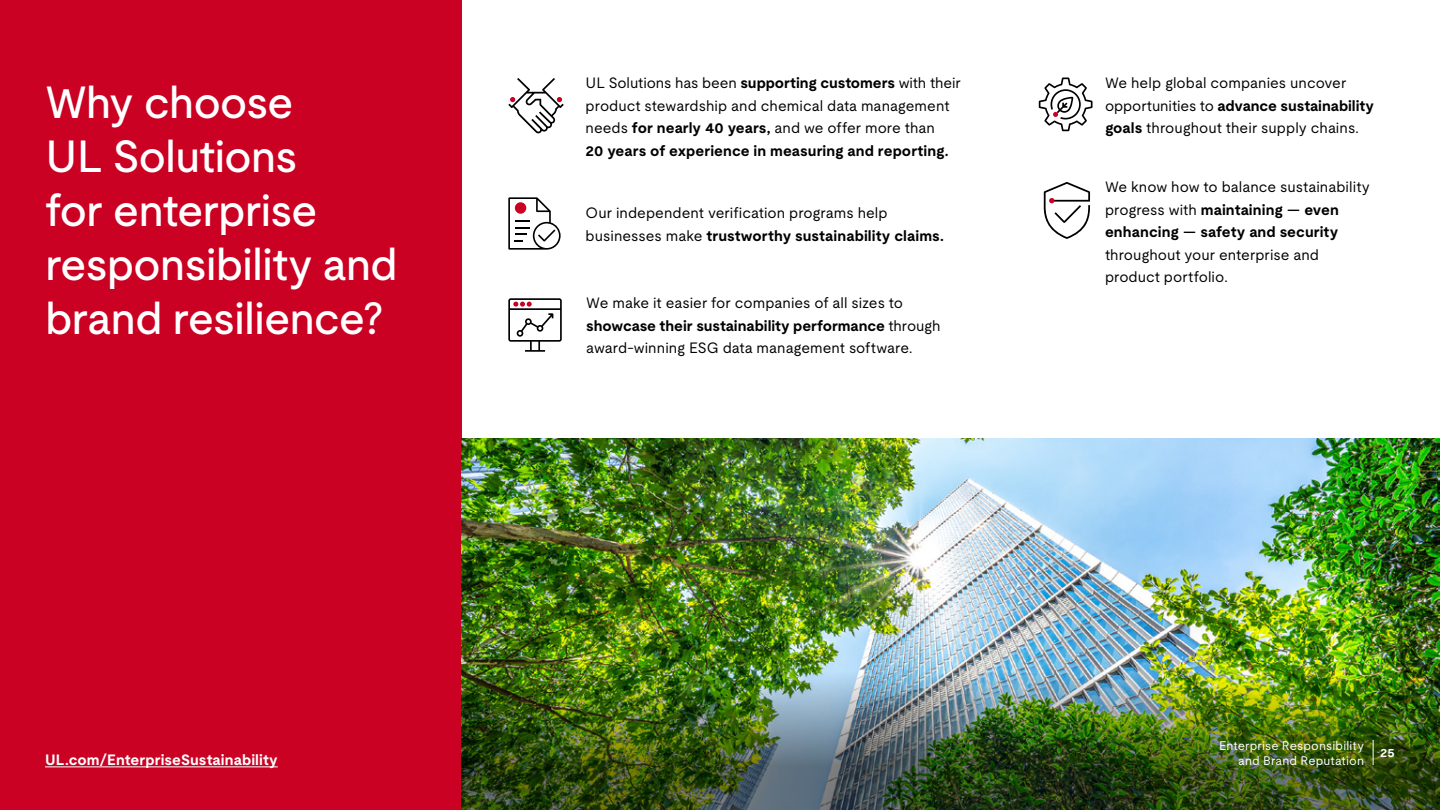
<style>
.page{position:relative;width:1440px;height:810px;background:#fff}
.page>*{position:absolute;margin:0;border:0;box-sizing:border-box;transform-origin:0 0}
.t1{font:500 45px/54px "UL Moderat";letter-spacing:-.025em;color:#fff}
.t2{font:15px/22.5px "UL Moderat";color:#000}
.t3{font:700 15px "UL Moderat";letter-spacing:.005em;color:#fff}
.t4{font:12.5px/15px "UL Moderat";letter-spacing:.01em;color:#fff;text-align:right}
.t5{font:700 12.5px "UL Moderat";color:#fff}
.s1{font-weight:700}
</style>
<div class="page">
<div style="left:0;top:0;width:461px;height:810px;background:#ca0123"></div>
<img style="left:461px;top:439px;width:979px;height:169px">
<img style="left:461px;top:608px;width:979px;height:202px">
<hr style="left:45px;top:766px;width:233px;height:1px;background:#fff">
<svg style="left:508px;top:78px;width:56px;height:55px"></svg>
<svg style="left:508px;top:197px;width:53px;height:53px"></svg>
<svg style="left:1044px;top:182px;width:46px;height:57px"></svg>
<svg style="left:508px;top:298px;width:54px;height:54px"></svg>
<svg style="left:1039px;top:78px;width:54px;height:53px"></svg>
<svg style="left:1373px;top:740px;width:1px;height:25px"></svg>
<h1 class="t1" style="left:45px;top:75px;width:354px">Why choose<br>UL Solutions<br>for enterprise responsibility and brand resilience?</h1>
<p class="t2" style="left:586px;top:71px;width:377px">UL Solutions has been <span class="s1">supporting customers</span> with their product stewardship and chemical data management needs <span class="s1">for nearly 40 years,</span> and we offer more than<br><span class="s1">20 years of experience in measuring and reporting.</span></p>
<p class="t2" style="left:586px;top:201px;width:360px">Our independent verification programs help businesses make <span class="s1">trustworthy sustainability claims.</span></p>
<p class="t2" style="left:586px;top:291px;width:356px">We make it easier for companies of all sizes to <span class="s1">showcase their sustainability performance</span> through award-winning ESG data management software.</p>
<p class="t2" style="left:1105px;top:71px;width:271px">We help global companies uncover opportunities to <span class="s1">advance sustainability goals</span> throughout their supply chains.</p>
<p class="t2" style="left:1105px;top:175px;width:266px">We know how to balance sustainability progress with <span class="s1">maintaining — even enhancing — safety and security</span></p>
<p class="t2" style="left:1105px;top:243px;width:216px">throughout your enterprise and product portfolio.</p>
<p class="t3" style="left:45px;top:748px;width:234px">UL.com/EnterpriseSustainability</p>
<p class="t4" style="left:1219px;top:738px;width:147px">Enterprise Responsibility and Brand Reputation</p>
<p class="t5" style="left:1380px;top:743px;width:16px">25</p>
</div>
